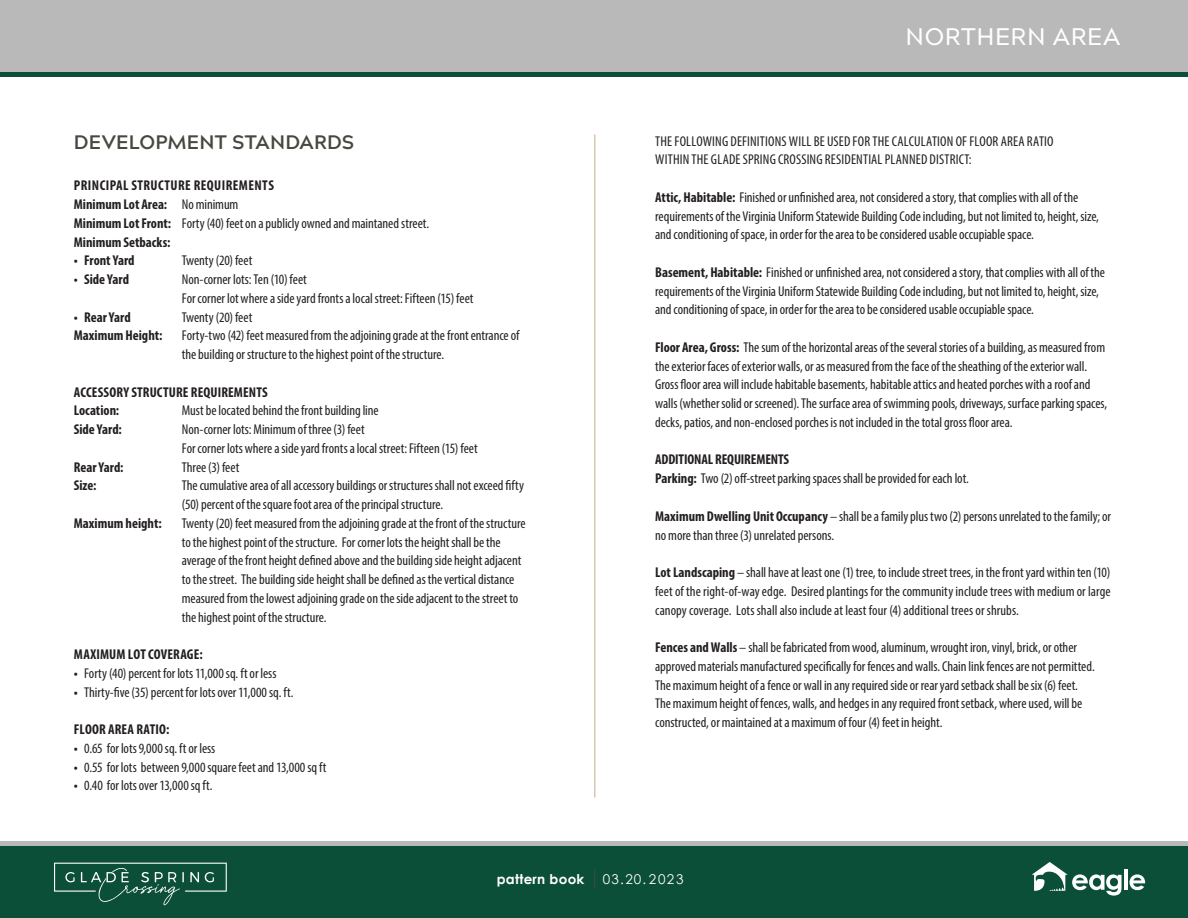
<style>
.page{position:relative;width:1188px;height:918px;background:#fff}
.page>*{position:absolute;margin:0;border:0;box-sizing:border-box;transform-origin:0 0}
.t1{font:500 24px "Acherus Grotesque";letter-spacing:.02em;color:#fff}
.t2{font:700 19.5px "Acherus Grotesque";letter-spacing:.01em;color:#48483f}
.t3{font:condensed 14.25px/18.8px "Myriad Pro";letter-spacing:-.005em;color:#231f20}
.t4{font:700 condensed 14.25px/18.8px "Myriad Pro";letter-spacing:.005em;color:#231f20}
.t5{font:700 condensed 14.25px/18.8px "Myriad Pro";letter-spacing:.025em;color:#231f20}
.t6{font:700 13.5px "Century Gothic";letter-spacing:.02em;color:#fff}
.s1{font-weight:400}
.s2{font-weight:700}
.s3{font-weight:400;font-size:21.45px;color:#48483f}
</style>
<div class="page">
<div style="left:0;top:0;width:1188px;height:72px;background:#b9b9ba"></div>
<div style="left:0;top:846px;width:1188px;height:72px;background:#0c4f38"></div>
<div style="left:0;top:72px;width:1188px;height:5px;background:#0c4f38"></div>
<div style="left:0;top:841px;width:1188px;height:5px;background:#b9b9ba"></div>
<hr style="left:1124px;top:869px;width:4px;height:21px;background:#fff">
<svg style="left:1130px;top:874px;width:15px;height:16px"></svg>
<svg style="left:1032px;top:862px;width:90px;height:34px"></svg>
<svg style="left:54px;top:863px;width:173px;height:42px"></svg>
<hr style="left:594px;top:135px;width:2px;height:662px;background:#d6c9b0">
<h2 class="t2" style="left:74px;top:126px;width:282px">DEVELOPMENT STANDARDS</h2>
<p class="t5" style="left:74px;top:176px;width:357px">PRINCIPAL STRUCTURE REQUIREMENTS<br>Minimum Lot Area: <span class="s1">No minimum<br></span>Minimum Lot Front: <span class="s1">Forty (40) feet on a publicly owned and maintaned street.<br></span>Minimum Setbacks:</p>
<p class="t4" style="left:74px;top:251px;width:62px">• Front Yard</p>
<p class="t3" style="left:182px;top:251px;width:72px">Twenty (20) feet</p>
<p class="t4" style="left:74px;top:270px;width:57px">• Side Yard</p>
<p class="t3" style="left:182px;top:270px;width:293px">Non-corner lots: Ten (10) feet<br>For corner lot where a side yard fronts a local street: Fifteen (15) feet</p>
<p class="t4" style="left:74px;top:307px;width:58px">• Rear Yard</p>
<p class="t3" style="left:182px;top:307px;width:72px">Twenty (20) feet</p>
<p class="t4" style="left:74px;top:326px;width:90px">Maximum Height:</p>
<p class="t3" style="left:182px;top:326px;width:339px">Forty-two (42) feet measured from the adjoining grade at the front entrance of the building or structure to the highest point of the structure.</p>
<p class="t4" style="left:74px;top:382px;width:196px">ACCESSORY STRUCTURE REQUIREMENTS<br>Location:</p>
<p class="t3" style="left:182px;top:401px;width:198px">Must be located behind the front building line</p>
<p class="t4" style="left:74px;top:420px;width:50px">Side Yard:</p>
<p class="t3" style="left:182px;top:420px;width:297px">Non-corner lots: Minimum of three (3) feet<br>For corner lots where a side yard fronts a local street: Fifteen (15) feet</p>
<p class="t4" style="left:74px;top:457px;width:51px">Rear Yard:</p>
<p class="t3" style="left:182px;top:457px;width:59px">Three (3) feet</p>
<p class="t4" style="left:74px;top:476px;width:24px">Size:</p>
<p class="t3" style="left:182px;top:476px;width:344px">The cumulative area of all accessory buildings or structures shall not exceed fifty (50) percent of the square foot area of the principal structure.</p>
<p class="t4" style="left:74px;top:513px;width:89px">Maximum height:</p>
<p class="t3" style="left:182px;top:514px;width:345px">Twenty (20) feet measured from the adjoining grade at the front of the structure to the highest point of the structure. For corner lots the height shall be the average of the front height defined above and the building side height adjacent to the street. The building side height shall be defined as the vertical distance measured from the lowest adjoining grade on the side adjacent to the street to the highest point of the structure.</p>
<p class="t4" style="left:74px;top:645px;width:130px">MAXIMUM LOT COVERAGE:</p>
<p class="t3" style="left:74px;top:664px;width:204px"><span class="s2">•</span> Forty (40) percent for lots 11,000 sq. ft or less</p>
<p class="t3" style="left:74px;top:682px;width:221px"><span class="s2">•</span> Thirty-five (35) percent for lots over 11,000 sq. ft.</p>
<p class="t4" style="left:74px;top:720px;width:97px">FLOOR AREA RATIO:</p>
<p class="t3" style="left:74px;top:739px;width:143px"><span class="s2">•</span> 0.65 for lots 9,000 sq. ft or less</p>
<p class="t3" style="left:74px;top:757px;width:254px"><span class="s2">•</span> 0.55 for lots between 9,000 square feet and 13,000 sq ft</p>
<p class="t3" style="left:74px;top:776px;width:140px"><span class="s2">•</span> 0.40 for lots over 13,000 sq ft.</p>
<h1 class="t1" style="left:906px;top:16px;width:216px">NORTHERN AREA</h1>
<p class="t3" style="left:655px;top:131px;width:400px">THE FOLLOWING DEFINITIONS WILL BE USED FOR THE CALCULATION OF FLOOR AREA RATIO<br>WITHIN THE GLADE SPRING CROSSING RESIDENTIAL PLANNED DISTRICT:</p>
<p class="t3" style="left:655px;top:188px;width:445px"><span class="s2">Attic, Habitable:</span> Finished or unfinished area, not considered a story, that complies with all of the requirements of the Virginia Uniform Statewide Building Code including, but not limited to, height, size, and conditioning of space, in order for the area to be considered usable occupiable space.</p>
<p class="t3" style="left:655px;top:263px;width:451px"><span class="s2">Basement, Habitable:</span> Finished or unfinished area, not considered a story, that complies with all of the requirements of the Virginia Uniform Statewide Building Code including, but not limited to, height, size, and conditioning of space, in order for the area to be considered usable occupiable space.</p>
<p class="t3" style="left:655px;top:338px;width:454px"><span class="s2">Floor Area, Gross:</span> The sum of the horizontal areas of the several stories of a building, as measured from the exterior faces of exterior walls, or as measured from the face of the sheathing of the exterior wall.<br>Gross floor area will include habitable basements, habitable attics and heated porches with a roof and walls (whether solid or screened). The surface area of swimming pools, driveways, surface parking spaces, decks, patios, and non-enclosed porches is not included in the total gross floor area.</p>
<p class="t3" style="left:655px;top:450px;width:315px"><span class="s2">ADDITIONAL REQUIREMENTS<br>Parking:</span> Two (2) off-street parking spaces shall be provided for each lot.</p>
<p class="t3" style="left:655px;top:506px;width:457px"><span class="s2">Maximum Dwelling Unit Occupancy</span> – shall be a family plus two (2) persons unrelated to the family; or no more than three (3) unrelated persons.</p>
<p class="t3" style="left:655px;top:563px;width:457px;text-align:justify"><span class="s2">Lot Landscaping</span> – shall have at least one (1) tree, to include street trees, in the front yard within ten (10) feet of the right-of-way edge. Desired plantings for the community include trees with medium or large canopy coverage. Lots shall also include at least four (4) additional trees or shrubs.</p>
<p class="t3" style="left:655px;top:638px;width:441px"><span class="s2">Fences and Walls</span> – shall be fabricated from wood, aluminum, wrought iron, vinyl, brick, or other approved materials manufactured specifically for fences and walls. Chain link fences are not permitted.<br>The maximum height of a fence or wall in any required side or rear yard setback shall be six (6) feet.<br>The maximum height of fences, walls, and hedges in any required front setback, where used, will be constructed, or maintained at a maximum of four (4) feet in height.</p>
<p class="t6" style="left:497px;top:870px;width:188px">pattern book <span class="s3">|</span> <span class="s1">03.20.2023</span></p>
</div>
